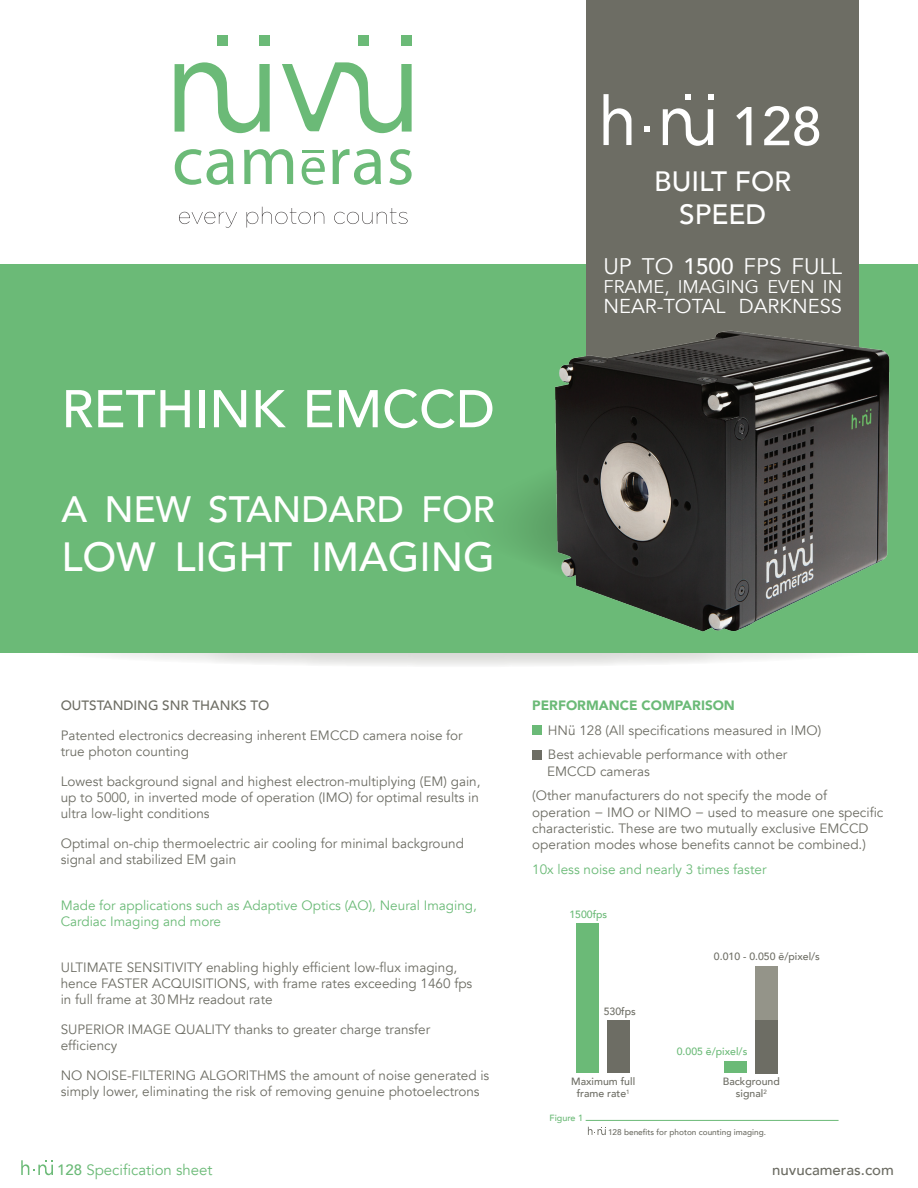
<style>
.page{position:relative;width:918px;height:1188px;background:#fff}
.page>*{position:absolute;margin:0;border:0;box-sizing:border-box;transform-origin:0 0}
.t1{font:500 54px "Avenir";color:#fff}
.t2{font:500 52.5px "Avenir";color:#fff}
.t3{font:500 40.65px "Avenir";color:#fff}
.t4{font:500 36.6px "Avenir";color:#fff}
.t5{font:500 27.9px/33.6px "Avenir";color:#fff;text-align:center}
.t6{font:22.5px "Avenir";color:#fff}
.t7{font:20.1px "Avenir";color:#fff}
.t8{font:18.3px "Avenir";color:#fff}
.t9{font:15px "Avenir";color:#6bba77}
.t10{font:500 15px "Avenir";color:#6d6d64}
.t11{font:13.5px/16.2px "Avenir";color:#6d6d64}
.t12{font:13.5px/16.2px "Avenir";color:#6bba77}
.t13{font:500 13.5px "Avenir";color:#6d6d64}
.t14{font:900 13.5px "Avenir";color:#6bba77}
.t15{font:500 10.5px/12.6px "Avenir";color:#6d6d64;text-align:center}
.t16{font:500 10.5px "Avenir";color:#6bba77}
.t17{font:500 9px "Avenir";color:#6bba77}
.t18{font:500 8.25px "Avenir";color:#6d6d64}
.s1{font-weight:500}
</style>
<div class="page">
<svg style="left:21px;top:1160px;width:32px;height:15px"></svg>
<svg style="left:33px;top:631px;width:855px;height:36px"></svg>
<div style="left:0;top:264px;width:918px;height:388px;background:#6bba77"></div>
<div style="left:512px;top:489px;width:30px;height:70px;background:#64ae6e"></div>
<div style="left:586px;top:0;width:273px;height:422px;background:#6d6d64"></div>
<svg style="left:175px;top:149px;width:59px;height:36px"></svg>
<svg style="left:244px;top:149px;width:49px;height:35px"></svg>
<svg style="left:332px;top:149px;width:49px;height:36px"></svg>
<svg style="left:389px;top:149px;width:23px;height:36px"></svg>
<svg style="left:302px;top:157px;width:23px;height:28px"></svg>
<div style="left:217px;top:36px;width:10px;height:10px;background:#6bba77"></div>
<div style="left:260px;top:36px;width:10px;height:10px;background:#6bba77"></div>
<div style="left:358px;top:36px;width:10px;height:10px;background:#6bba77"></div>
<div style="left:402px;top:36px;width:10px;height:10px;background:#6bba77"></div>
<svg style="left:175px;top:62px;width:95px;height:71px"></svg>
<svg style="left:282px;top:62px;width:130px;height:71px"></svg>
<hr style="left:302px;top:150px;width:22px;height:3px;background:#6bba77">
<svg style="left:179px;top:212px;width:58px;height:16px"></svg>
<svg style="left:247px;top:207px;width:77px;height:20px"></svg>
<svg style="left:334px;top:208px;width:74px;height:16px"></svg>
<img style="left:542px;top:330px;width:348px;height:302px">
<div style="left:532px;top:726px;width:9px;height:9px;background:#6bba77"></div>
<div style="left:532px;top:750px;width:9px;height:9px;background:#6d6d64"></div>
<div style="left:576px;top:924px;width:23px;height:149px;background:#6bba77"></div>
<div style="left:607px;top:1020px;width:23px;height:53px;background:#6d6d64"></div>
<div style="left:724px;top:1061px;width:23px;height:12px;background:#6bba77"></div>
<div style="left:756px;top:966px;width:22px;height:107px;background:#949489"></div>
<div style="left:756px;top:1020px;width:22px;height:53px;background:#6d6d64"></div>
<hr style="left:586px;top:1120px;width:253px;height:1px;background:#6bba77">
<svg style="left:588px;top:1127px;width:18px;height:8px"></svg>
<svg style="left:685px;top:94px;width:6px;height:6px"></svg>
<svg style="left:708px;top:94px;width:5px;height:6px"></svg>
<svg style="left:663px;top:108px;width:50px;height:38px"></svg>
<svg style="left:604px;top:94px;width:28px;height:51px"></svg>
<svg style="left:644px;top:126px;width:6px;height:6px"></svg>
<h2 class="t2" style="left:61px;top:364px;width:435px">RETHINK EMCCD</h2>
<h3 class="t4" style="left:61px;top:478px;width:435px">A NEW STANDARD FOR</h3>
<h3 class="t3" style="left:61px;top:522px;width:435px">LOW LIGHT IMAGING</h3>
<h1 class="t1" style="left:732px;top:80px;width:92px">128</h1>
<h3 class="t5" style="left:654px;top:163px;width:139px">BUILT FOR<br>SPEED</h3>
<h3 class="t6" style="left:604px;top:253px;width:240px">Up to <span class="s1">1500</span> fps fu ll</h3>
<h3 class="t8" style="left:604px;top:276px;width:240px">frame, imaging even in</h3>
<h3 class="t7" style="left:604px;top:294px;width:240px">near-total darkness</h3>
<p class="t13" style="left:61px;top:694px;width:210px">outstanding snr thanks to</p>
<p class="t11" style="left:61px;top:727px;width:404px">Patented electronics decreasing inherent EMCCD camera noise for true photon counting</p>
<p class="t11" style="left:61px;top:773px;width:421px;text-align:justify">Lowest background signal and highest electron-multiplying (EM) gain, up to 5000, in inverted mode of operation (IMO) for optimal results in ultra low-light conditions</p>
<p class="t11" style="left:61px;top:835px;width:405px">Optimal on-chip thermoelectric air cooling for minimal background signal and stabilized EM gain</p>
<p class="t12" style="left:61px;top:897px;width:418px">Made for applications such as Adaptive Optics (AO), Neural Imaging,<br>Cardiac Imaging and more</p>
<p class="t11" style="left:61px;top:959px;width:398px">Ultimate sensitivity enabling highly efficient low-flux imaging, hence faster acqui sition</p>
<p class="t11" style="left:61px;top:976px;width:413px;text-indent:178px">s, with frame rates exceeding 1460 fps in full frame at 30MHz readout rate</p>
<p class="t11" style="left:61px;top:1021px;width:9px">Supe</p>
<p class="t11" style="left:93px;top:1021px;width:44px">rior ima</p>
<p class="t11" style="left:153px;top:1021px;width:42px">ge quali</p>
<p class="t11" style="left:215px;top:1021px;width:217px">ty thanks to greater charge transfer</p>
<p class="t11" style="left:61px;top:1038px;width:58px">efficiency</p>
<p class="t11" style="left:61px;top:1067px;width:34px">No noi</p>
<p class="t11" style="left:61px;top:1067px;width:430px;text-indent:51px">se-filtering algorithms the amount of noise generated is simply lower, eliminating the risk of removing genuine photoelectrons</p>
<p class="t14" style="left:532px;top:694px;width:204px">PERFORMANCE COMPARISON</p>
<p class="t11" style="left:548px;top:718px;width:275px;line-height:24.8px">HNü 128 (All specifications measured in IMO)<br>Best achievable performance with other</p>
<p class="t11" style="left:532px;top:759px;width:296px;line-height:24.8px;text-indent:15px">EMCCD cameras<br>(Other manufacturers do not specify the mode of</p>
<p class="t11" style="left:532px;top:804px;width:353px">operation − IMO or NIMO − used to measure one specific characteristic. These are two mutually exclusive EMCCD operation modes whose benefits cannot be combined.)</p>
<p class="t12" style="left:532px;top:861px;width:236px">10x less noise and nearly 3 times faster</p>
<p class="t16" style="left:569px;top:905px;width:39px">1500fps</p>
<p class="t15" style="left:604px;top:1004px;width:34px">530fps</p>
<p class="t15" style="left:571px;top:1074px;width:65px">Maximum full frame rate<sup>1</sup></p>
<p class="t17" style="left:550px;top:1110px;width:35px">Figure 1</p>
<p class="t15" style="left:714px;top:949px;width:108px">0.010 - 0.050 ē/pixel/s</p>
<p class="t16" style="left:677px;top:1043px;width:72px">0.005 ē/pixel/s</p>
<p class="t15" style="left:723px;top:1074px;width:59px">Background signal<sup>2</sup></p>
<p class="t18" style="left:608px;top:1125px;width:160px">128 benefits for photon counting imaging.</p>
<p class="t9" style="left:57px;top:1161px;width:157px"><span class="s1">128</span> Specification sheet</p>
<p class="t10" style="left:772px;top:1157px;width:123px">nuvucameras.com</p>
</div>
